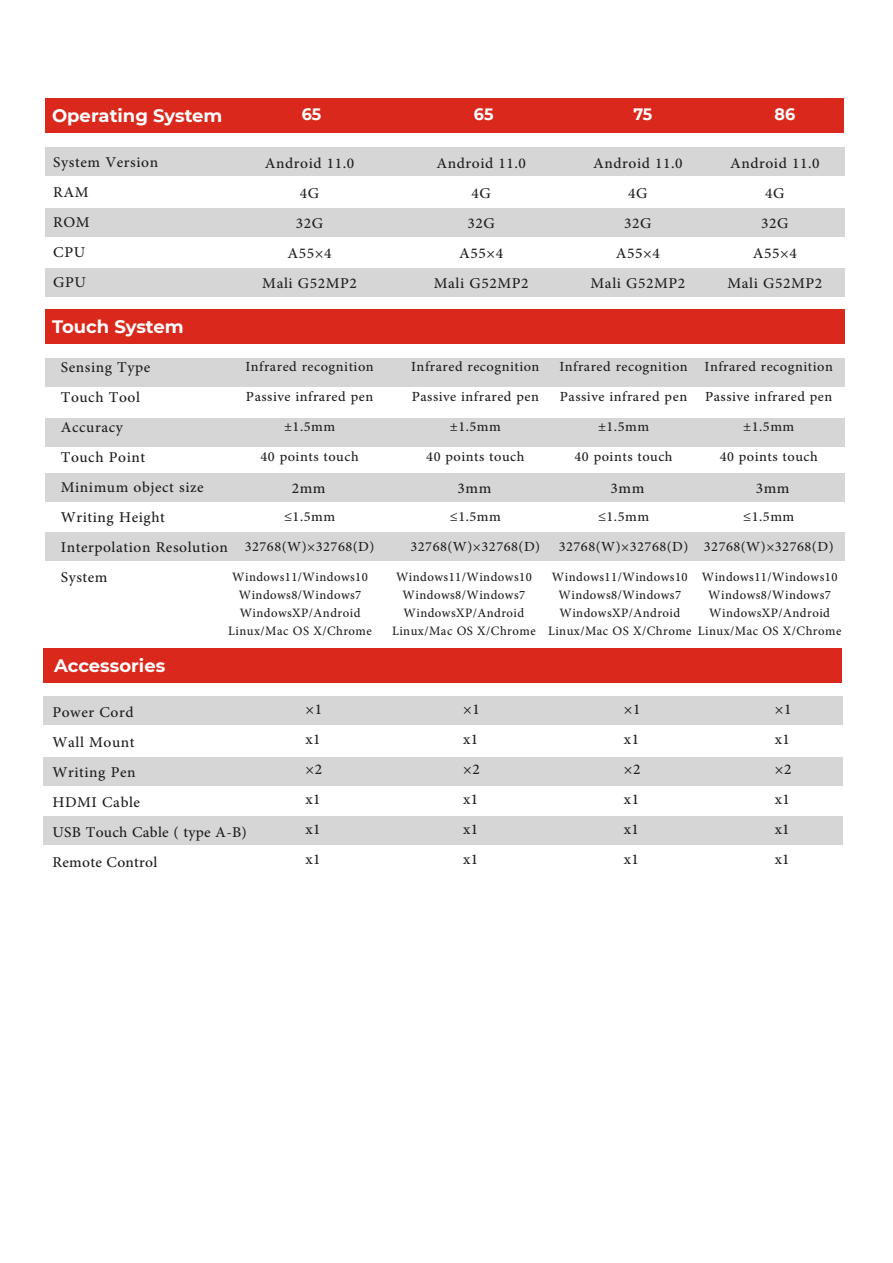
<style>
.page{position:relative;width:893px;height:1263px;background:#fff}
.page>*{position:absolute;margin:0;border:0;box-sizing:border-box;transform-origin:0 0}
.t1{font:21px/30px "Adobe Arabic";letter-spacing:.025em;color:#1d1d1b;text-align:justify}
.t2{font:19.5px/30px "Adobe Arabic";letter-spacing:.025em;color:#1d1d1b;text-align:center}
.t3{font:18px/18px "Adobe Arabic";letter-spacing:.025em;color:#1d1d1b;text-align:center;scale:.96 1}
.t4{font:700 18px "Montserrat";color:#fff}
.t5{font:700 16.5px "Montserrat";color:#fff;scale:.96 1}
</style>
<div class="page">
<div style="left:45px;top:98px;width:798px;height:35px;background:#da291c"></div>
<div style="left:43px;top:648px;width:799px;height:34px;background:#da291c"></div>
<div style="left:43px;top:696px;width:800px;height:29px;background:#d6d6d6"></div>
<div style="left:43px;top:757px;width:800px;height:29px;background:#d6d6d6"></div>
<div style="left:43px;top:816px;width:800px;height:29px;background:#d6d6d6"></div>
<div style="left:45px;top:147px;width:800px;height:29px;background:#d6d6d6"></div>
<div style="left:45px;top:208px;width:800px;height:28px;background:#d6d6d6"></div>
<div style="left:45px;top:268px;width:800px;height:29px;background:#d6d6d6"></div>
<div style="left:45px;top:309px;width:800px;height:35px;background:#da291c"></div>
<div style="left:45px;top:358px;width:800px;height:29px;background:#d6d6d6"></div>
<div style="left:45px;top:418px;width:800px;height:29px;background:#d6d6d6"></div>
<div style="left:45px;top:473px;width:800px;height:29px;background:#d6d6d6"></div>
<div style="left:45px;top:532px;width:800px;height:29px;background:#d6d6d6"></div>
<p class="t4" style="left:52px;top:102px;width:172px">Operating System</p>
<p class="t5" style="left:302px;top:102px;width:22px">65</p>
<p class="t5" style="left:474px;top:102px;width:22px">65</p>
<p class="t5" style="left:633px;top:103px;width:21px">75</p>
<p class="t5" style="left:775px;top:103px;width:23px">86</p>
<p class="t1" style="left:53px;top:145px;width:106px;text-align:left">System Version<br>RAM<br>ROM<br>CPU<br>GPU</p>
<p class="t1" style="left:434px;top:145px;width:96px;text-align:center">Android 11.0<br>4G<br>32G<br>A55×4<br>Mali G52MP2</p>
<p class="t1" style="left:262px;top:146px;width:96px;text-align:center">Android 11.0<br>4G<br>32G<br>A55×4<br>Mali G52MP2</p>
<p class="t1" style="left:591px;top:146px;width:96px;text-align:center">Android 11.0<br>4G<br>32G<br>A55×4<br>Mali G52MP2</p>
<p class="t1" style="left:727px;top:146px;width:96px;text-align:center">Android 11.0<br>4G<br>32G<br>A55×4<br>Mali G52MP2</p>
<p class="t4" style="left:52px;top:313px;width:133px">Touch System</p>
<p class="t2" style="left:559px;top:349px;width:130px">Infrared recognition<br>Passive infrared pen ±1.5mm<br>40 points touch</p>
<p class="t1" style="left:61px;top:350px;width:169px;text-align:left">Sensing Type<br>Touch Tool<br>Accuracy<br>Touch Point<br>Minimum object size<br>Writing Height<br>Interpolation Resolution<br>System</p>
<p class="t2" style="left:411px;top:349px;width:130px">Infrared recognition<br>Passive infrared pen ±1.5mm<br>40 points touch</p>
<p class="t2" style="left:245px;top:349px;width:130px">Infrared recognition<br>Passive infrared pen ±1.5mm<br>40 points touch</p>
<p class="t2" style="left:704px;top:349px;width:130px">Infrared recognition<br>Passive infrared pen ±1.5mm<br>40 points touch</p>
<p class="t1" style="left:292px;top:470px;width:35px">2mm</p>
<p class="t1" style="left:611px;top:470px;width:35px">3mm</p>
<p class="t1" style="left:756px;top:470px;width:35px">3mm</p>
<p class="t1" style="left:457px;top:470px;width:35px">3mm</p>
<p class="t2" style="left:559px;top:499px;width:131px">≤1.5mm<br>32768(W)×32768(D)</p>
<p class="t2" style="left:245px;top:499px;width:131px">≤1.5mm<br>32768(W)×32768(D)</p>
<p class="t2" style="left:410px;top:499px;width:131px">≤1.5mm<br>32768(W)×32768(D)</p>
<p class="t2" style="left:704px;top:499px;width:131px">≤1.5mm<br>32768(W)×32768(D)</p>
<p class="t3" style="left:228px;top:566px;width:151px">Windows11/Windows10<br>Windows8/Windows7<br>WindowsXP/Android<br>Linux/Mac OS X/Chrome</p>
<p class="t3" style="left:392px;top:566px;width:151px">Windows11/Windows10<br>Windows8/Windows7<br>WindowsXP/Android<br>Linux/Mac OS X/Chrome</p>
<p class="t3" style="left:552px;top:566px;width:143px">Windows11/Windows10</p>
<p class="t3" style="left:702px;top:566px;width:143px">Windows11/Windows10<br>Windows8/Windows7<br>WindowsXP/Android</p>
<p class="t3" style="left:558px;top:584px;width:129px">Windows8/Windows7</p>
<p class="t3" style="left:559px;top:602px;width:127px">WindowsXP/Android</p>
<p class="t3" style="left:548px;top:620px;width:307px">Linux/Mac OS X/Chrome Linux/Mac OS X/Chrome</p>
<p class="t4" style="left:54px;top:652px;width:113px">Accessories</p>
<p class="t1" style="left:52px;top:694px;width:196px;text-align:left">Power Cord<br>Wall Mount<br>Writing Pen<br>HDMI Cable<br>USB Touch Cable ( type A-B)<br>Remote Control</p>
<p class="t1" style="left:305px;top:691px;width:18px">×1 x1 ×2 x1 x1 x1</p>
<p class="t1" style="left:463px;top:692px;width:18px">×1 x1 ×2 x1 x1 x1</p>
<p class="t1" style="left:624px;top:692px;width:18px">×1 x1 ×2 x1 x1 x1</p>
<p class="t1" style="left:775px;top:692px;width:18px">×1 x1 ×2 x1 x1 x1</p>
</div>
